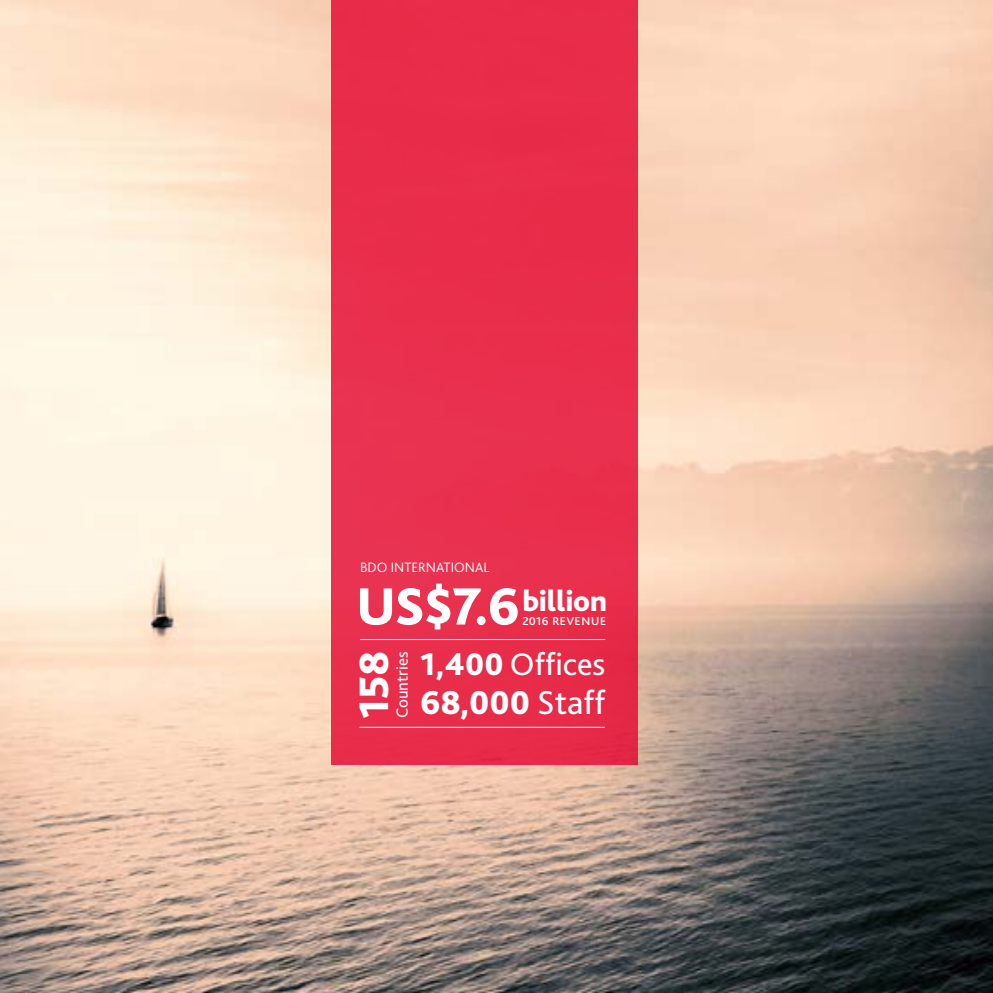
<style>
.page{position:relative;width:993px;height:993px;background:#fff}
.page>*{position:absolute;margin:0;border:0;box-sizing:border-box;transform-origin:0 0}
.t1{font:800 54.77px "Bliss Pro";color:#fff}
.t2{font:800 42.88px "Bliss Pro";color:#fff}
.t3{font:800 34.65px "Bliss Pro";color:#fff}
.t4{font:32.73px "Bliss Pro";color:#fff}
.t5{font:800 30.28px "Bliss Pro";color:#fff}
.t6{font:16.97px "Bliss Pro";color:#fff}
.t7{font:14.7px "Bliss Pro";letter-spacing:.01em;color:#fff}
.t8{font:300 14.17px "Bliss Pro";color:#fff}
.s1{font-weight:800}
.s2{font-weight:400}
</style>
<div class="page">
<img style="left:0;top:0;width:992px;height:992px">
<div style="left:331px;top:0;width:306px;height:764px;background:#e82d4a"></div>
<hr style="left:359px;top:726px;width:245px;height:1px;background:#fff">
<hr style="left:360px;top:639px;width:245px;height:1px;background:#fff">
<p class="t8" style="left:360px;top:558px;width:131px">BDO INTERNATIONAL</p>
<h1 class="t1" style="left:356px;top:572px;width:165px">US$7.6</h1>
<h3 class="t5" style="left:522px;top:581px;width:86px">billion</h3>
<p class="t7" style="left:522px;top:610px;width:85px">2016 revenue</p>
<h2 class="t2" style="left:347px;top:718px;width:70px;rotate:-90deg">158</h2>
<p class="t6" style="left:391px;top:717px;width:68px;rotate:-90deg">Countries</p>
<h3 class="t4" style="left:420px;top:643px;width:187px"><span class="s1">1,400</span> Offices</h3>
<h3 class="t3" style="left:420px;top:680px;width:187px">68,000 <span class="s2">Staff</span></h3>
</div>
